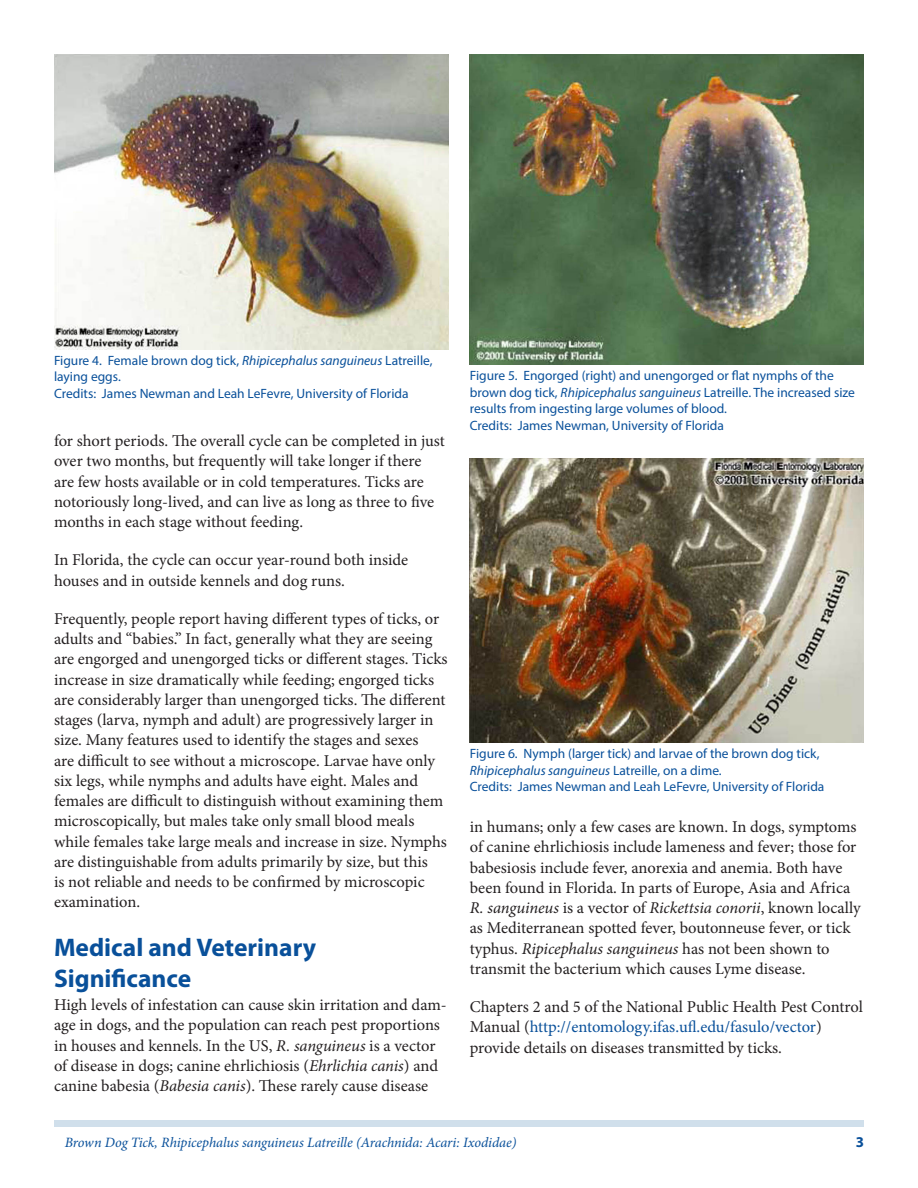
<style>
.page{position:relative;width:918px;height:1188px;background:#fff}
.page>*{position:absolute;margin:0;border:0;box-sizing:border-box;transform-origin:0 0}
.SectionHeading0{font:700 25.5px/30.6px "Myriad Pro";color:#09509a}
.Paragraph{font:16.5px/20.2px "Minion Pro";color:#231f20}
.t1{font:700 15px "Myriad Pro";color:#09509a}
.RunningTitleItalics{font:italic 14.25px "Minion Pro";letter-spacing:-.005em;color:#09509a}
.FigureCaption{font:13.5px/16.5px "Myriad Pro";color:#09509a}
.s1{font-style:italic}
.s2{color:#09509a}
</style>
<div class="page">
<div style="left:54px;top:1120px;width:810px;height:7px;background:#d0dfeb"></div>
<img style="left:54px;top:54px;width:394px;height:295px">
<img style="left:470px;top:54px;width:394px;height:311px">
<img style="left:470px;top:458px;width:394px;height:285px">
<p class="FigureCaption" style="left:54px;top:352px;width:380px">Figure 4. Female brown dog tick, <span class="s1">Rhipicephalus sanguineus</span> Latreille, laying eggs.</p>
<p class="FigureCaption" style="left:54px;top:385px;width:356px">Credits: James Newman and Leah LeFevre, University of Florida</p>
<p class="Paragraph" style="left:54px;top:431px;width:392px">for short periods. The overall cycle can be completed in just over two months, but frequently will take longer if there are few hosts available or in cold temperatures. Ticks are notoriously long-lived, and can live as long as three to five months in each stage without feeding.</p>
<p class="Paragraph" style="left:54px;top:550px;width:356px">In Florida, the cycle can occur year-round both inside houses and in outside kennels and dog runs.</p>
<p class="Paragraph" style="left:54px;top:609px;width:395px">Frequently, people report having different types of ticks, or adults and “babies.” In fact, generally what they are seeing are engorged and unengorged ticks or different stages. Ticks increase in size dramatically while feeding; engorged ticks are considerably larger than unengorged ticks. The different stages (larva, nymph and adult) are progressively larger in size. Many features used to identify the stages and sexes<br>are difficult to see without a microscope. Larvae have only six legs, while nymphs and adults have eight. Males and females are difficult to distinguish without examining them microscopically, but males take only small blood meals while females take large meals and increase in size. Nymphs are distinguishable from adults primarily by size, but this<br>is not reliable and needs to be confirmed by microscopic examination.</p>
<p class="SectionHeading0" style="left:54px;top:931px;width:264px">Medical and Veterinary<br>Significance</p>
<p class="Paragraph" style="left:54px;top:995px;width:394px">High levels of infestation can cause skin irritation and dam&shy;age in dogs, and the population can reach pest proportions in houses and kennels. In the US, <span class="s1">R. sanguineus</span> is a vector of disease in dogs; canine ehrlichiosis (<span class="s1">Ehrlichia canis</span>) and canine babesia (<span class="s1">Babesia canis</span>). These rarely cause disease</p>
<p class="FigureCaption" style="left:470px;top:367px;width:387px">Figure 5. Engorged (right) and unengorged or flat nymphs of the brown dog tick, <span class="s1">Rhipicephalus sanguineus</span> Latreille. The increased size results from ingesting large volumes of blood.</p>
<p class="FigureCaption" style="left:470px;top:417px;width:256px">Credits: James Newman, University of Florida</p>
<p class="FigureCaption" style="left:470px;top:745px;width:351px">Figure 6. Nymph (larger tick) and larvae of the brown dog tick,<br><span class="s1">Rhipicephalus sanguineus</span> Latreille, on a dime.</p>
<p class="FigureCaption" style="left:470px;top:778px;width:356px">Credits: James Newman and Leah LeFevre, University of Florida</p>
<p class="Paragraph" style="left:470px;top:817px;width:392px">in humans; only a few cases are known. In dogs, symptoms of canine ehrlichiosis include lameness and fever; those for babesiosis include fever, anorexia and anemia. Both have been found in Florida. In parts of Europe, Asia and Africa <span class="s1">R. sanguineus</span> is a vector of <span class="s1">Rickettsia conorii</span>, known locally as Mediterranean spotted fever, boutonneuse fever, or tick typhus. <span class="s1">Ripicephalus sanguineus</span> has not been shown to transmit the bacterium which causes Lyme disease.</p>
<p class="Paragraph" style="left:470px;top:997px;width:395px">Chapters 2 and 5 of the National Public Health Pest Control<br>Manual (<span class="s2">http://entomology.ifas.ufl.edu/fasulo/vector</span>) provide details on diseases transmitted by ticks.</p>
<p class="RunningTitleItalics" style="left:65px;top:1133px;width:453px">Brown Dog Tick, Rhipicephalus sanguineus Latreille (Arachnida: Acari: Ixodidae)</p>
<p class="t1" style="left:856px;top:1133px;width:10px">3</p>
</div>
